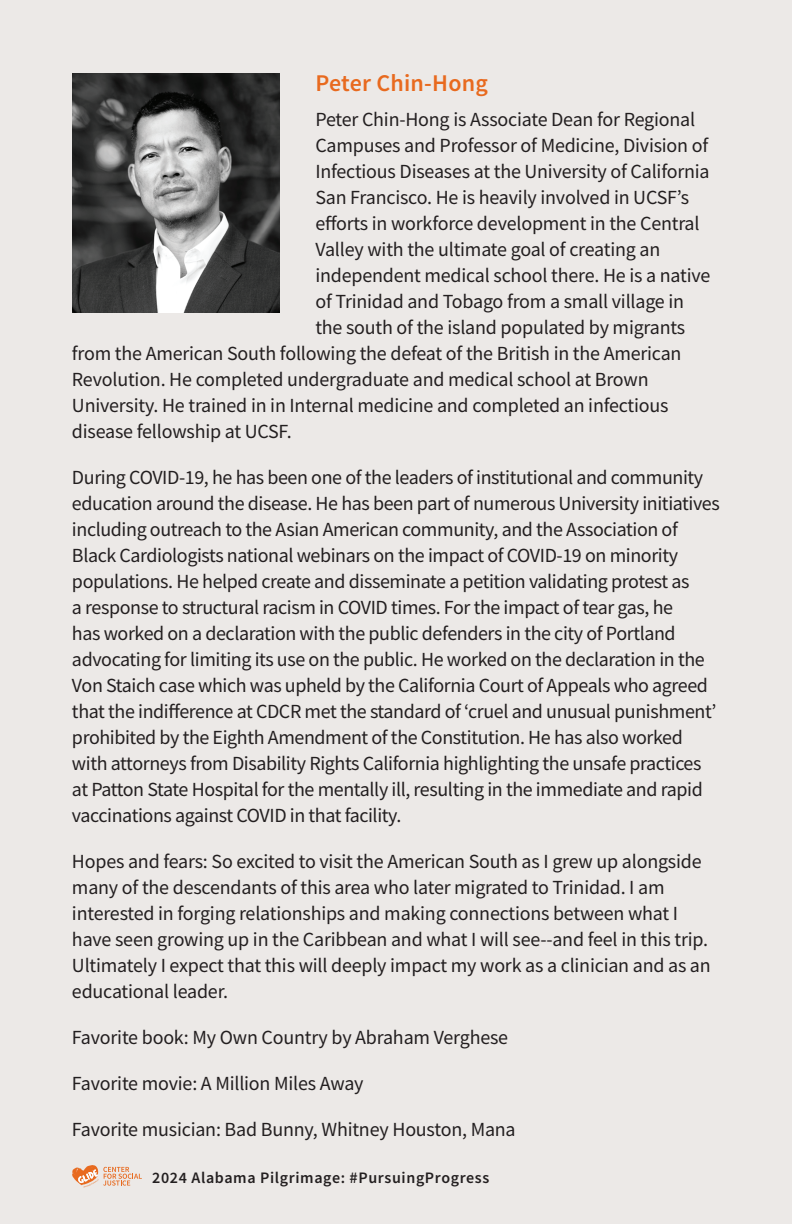
<style>
.page{position:relative;width:792px;height:1224px;background:#ece9e7}
.page>*{position:absolute;margin:0;border:0;box-sizing:border-box;transform-origin:0 0}
.t1{font:600 24px "Source Sans Pro";letter-spacing:.01em;color:#e86a1f}
.t2{font:20px/26px "Source Sans Pro";letter-spacing:-.02em;color:#231f20}
.t3{font:600 16px "Source Sans Pro";letter-spacing:.04em;color:#231f20}
</style>
<div class="page">
<svg style="left:72px;top:1165px;width:70px;height:23px"></svg>
<img style="left:72px;top:73px;width:207px;height:239px">
<p class="t1" style="left:315px;top:68px;width:174px">Peter Chin-Hong</p>
<p class="t2" style="left:315px;top:107px;width:381px">Peter Chin-Hong is Associate Dean for Regional</p>
<p class="t2" style="left:315px;top:133px;width:394px">Campuses and Professor of Medicine, Division of</p>
<p class="t2" style="left:315px;top:159px;width:396px">Infectious Diseases at the University of California</p>
<p class="t2" style="left:315px;top:185px;width:375px">San Francisco. He is heavily involved in UCSF’s</p>
<p class="t2" style="left:315px;top:211px;width:386px">efforts in workforce development in the Central</p>
<p class="t2" style="left:315px;top:237px;width:347px">Valley with the ultimate goal of creating an</p>
<p class="t2" style="left:315px;top:263px;width:397px">independent medical school there. He is a native</p>
<p class="t2" style="left:315px;top:289px;width:370px">of Trinidad and Tobago from a small village in</p>
<p class="t2" style="left:315px;top:315px;width:371px">the south of the island populated by migrants</p>
<p class="t2" style="left:72px;top:341px;width:611px">from the American South following the defeat of the British in the American</p>
<p class="t2" style="left:72px;top:367px;width:578px">Revolution. He completed undergraduate and medical school at Brown</p>
<p class="t2" style="left:72px;top:393px;width:598px">University. He trained in in Internal medicine and completed an infectious</p>
<p class="t2" style="left:72px;top:419px;width:221px">disease fellowship at UCSF.</p>
<p class="t2" style="left:72px;top:465px;width:649px">During COVID-19, he has been one of the leaders of institutional and community education around the disease. He has been part of numerous University initiatives including outreach to the Asian American community, and the Association of Black Cardiologists national webinars on the impact of COVID-19 on minority populations. He helped create and disseminate a petition validating protest as<br>a response to structural racism in COVID times. For the impact of tear gas, he<br>has worked on a declaration with the public defenders in the city of Portland advocating for limiting its use on the public. He worked on the declaration in the Von Staich case which was upheld by the California Court of Appeals who agreed that the indifference at CDCR met the standard of ‘cruel and unusual punishment’ prohibited by the Eighth Amendment of the Constitution. He has also worked with attorneys from Disability Rights California highlighting the unsafe practices at Patton State Hospital for the mentally ill, resulting in the immediate and rapid vaccinations against COVID in that facility.</p>
<p class="t2" style="left:72px;top:849px;width:640px">Hopes and fears: So excited to visit the American South as I grew up alongside many of the descendants of this area who later migrated to Trinidad. I am interested in forging relationships and making connections between what I have seen growing up in the Caribbean and what I will see--and feel in this trip.<br>Ultimately I expect that this will deeply impact my work as a clinician and as an educational leader.</p>
<p class="t2" style="left:72px;top:1025px;width:438px">Favorite book: My Own Country by Abraham Verghese</p>
<p class="t2" style="left:72px;top:1071px;width:293px">Favorite movie: A Million Miles Away</p>
<p class="t2" style="left:72px;top:1117px;width:445px">Favorite musician: Bad Bunny, Whitney Houston, Mana</p>
<p class="t3" style="left:152px;top:1167px;width:339px">2024 Alabama Pilgrimage: #PursuingProgress</p>
</div>
